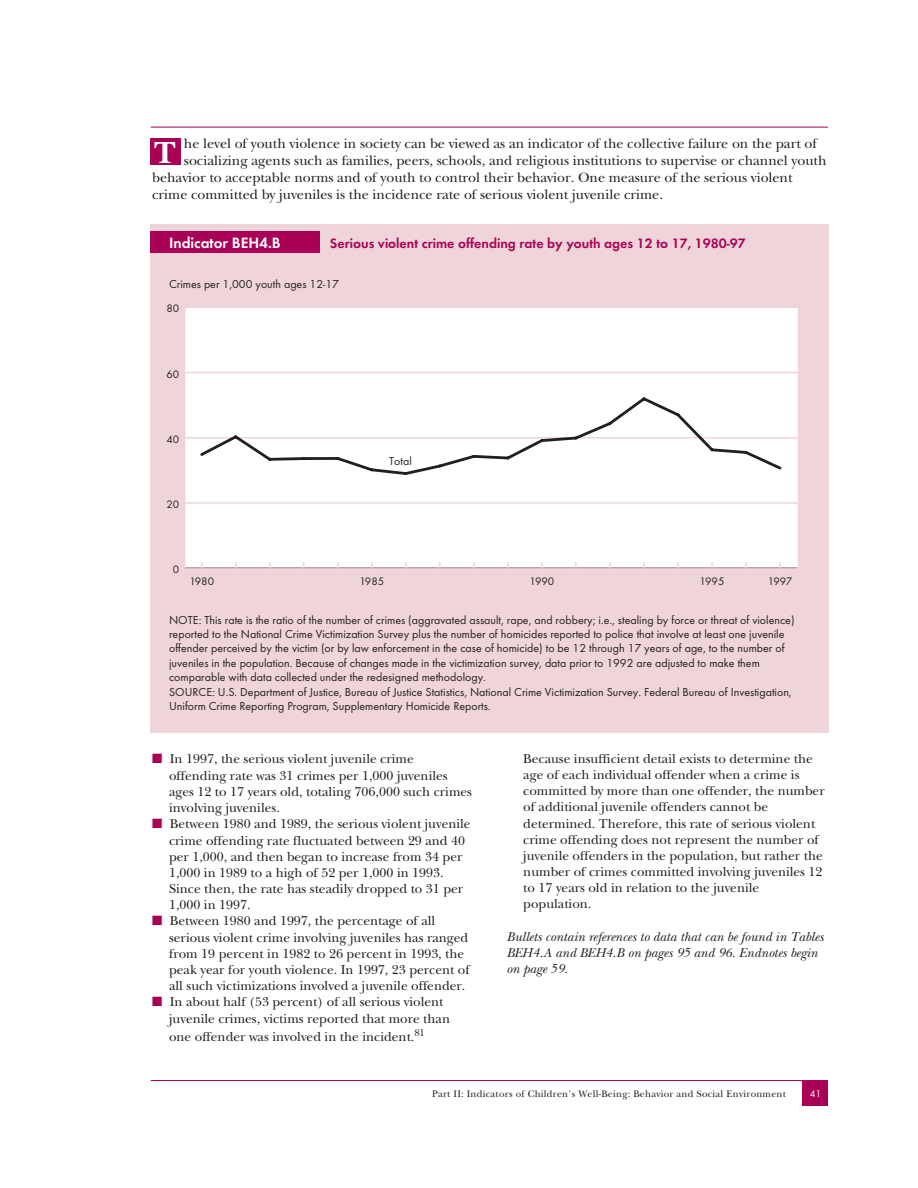
<style>
.page{position:relative;width:918px;height:1188px;background:#fff}
.page>*{position:absolute;margin:0;border:0;box-sizing:border-box;transform-origin:0 0}
.t1{font:700 31.8px "New Baskerville";color:#fff}
.t2{font:600 15.45px "Futura T";color:#fff}
.t3{font:14.1px "New Baskerville";color:#231f20}
.t4{font:600 14.1px "Futura T";color:#a90156}
.t5{font:13.35px/16.2px "New Baskerville";color:#231f20}
.t6{font:italic 13.35px/16px "New Baskerville";color:#231f20}
.t7{font:12px/14.4px "Futura T";color:#231f20}
.t8{font:11.25px "Futura T";color:#231f20}
.t9{font:10.2px "Futura T";color:#fff}
.t10{font:9.9px "New Baskerville";letter-spacing:.025em;color:#231f20}
.s1{color:#a90156}
</style>
<div class="page">
<hr style="left:151px;top:1080px;width:677px;height:1px;background:#a90156">
<div style="left:803px;top:1080px;width:25px;height:26px;background:#a90156"></div>
<hr style="left:151px;top:127px;width:677px;height:1px;background:#a90156">
<div style="left:151px;top:138px;width:30px;height:27px;background:#a90156"></div>
<div style="left:151px;top:225px;width:677px;height:507px;background:#efd4da"></div>
<div style="left:184px;top:307px;width:614px;height:261px;background:#fff;border:1px solid #fff"></div>
<hr style="left:184px;top:307px;width:1px;height:261px;background:#efd4da">
<hr style="left:185px;top:567px;width:616px;height:2px;background:#efd4da">
<hr style="left:185px;top:502px;width:618px;height:2px;background:#efd4da">
<hr style="left:185px;top:437px;width:618px;height:1px;background:#efd4da">
<hr style="left:185px;top:372px;width:621px;height:1px;background:#efd4da">
<hr style="left:185px;top:307px;width:615px;height:1px;background:#efd4da">
<svg style="left:198px;top:397px;width:586px;height:78px"></svg>
<div style="left:151px;top:231px;width:169px;height:22px;background:#a90156"></div>
<h1 class="t1" style="left:154px;top:141px;width:23px">T</h1>
<p class="t3" style="left:184px;top:139px;width:635px">he level of youth violence in society can be viewed as an indicator of the collective failure on the part of</p>
<p class="t3" style="left:184px;top:156px;width:644px">socializing agents such as families, peers, schools, and religious institutions to supervise or channel youth</p>
<p class="t3" style="left:152px;top:173px;width:642px">behavior to acceptable norms and of youth to control their behavior. One measure of the serious violent</p>
<p class="t3" style="left:152px;top:190px;width:512px">crime committed by juveniles is the incidence rate of serious violent juvenile crime.</p>
<p class="t2" style="left:169px;top:236px;width:113px">Indicator BEH4.B</p>
<p class="t4" style="left:330px;top:237px;width:417px">Serious violent crime offending rate by youth ages 12 to 17, 1980-97</p>
<p class="t7" style="left:169px;top:278px;width:171px">Crimes per 1,000 youth ages 12-17</p>
<p class="t8" style="left:166px;top:305px;width:14px">80</p>
<p class="t8" style="left:166px;top:370px;width:14px">60</p>
<p class="t8" style="left:166px;top:435px;width:14px">40</p>
<p class="t8" style="left:166px;top:500px;width:14px">20</p>
<p class="t7" style="left:389px;top:455px;width:24px">Total</p>
<p class="t8" style="left:173px;top:565px;width:8px">0</p>
<p class="t8" style="left:189px;top:577px;width:26px">1980</p>
<p class="t8" style="left:359px;top:577px;width:26px">1985</p>
<p class="t8" style="left:530px;top:577px;width:26px">1990</p>
<p class="t8" style="left:700px;top:577px;width:26px">1995</p>
<p class="t8" style="left:768px;top:577px;width:26px">1997</p>
<p class="t7" style="left:169px;top:614px;width:627px">NOTE: This rate is the ratio of the number of crimes (aggravated assault, rape, and robbery; i.e., stealing by force or threat of violence) reported to the National Crime Victimization Survey plus the number of homicides reported to police that involve at least one juvenile offender perceived by the victim (or by law enforcement in the case of homicide) to be 12 through 17 years of age, to the number of juveniles in the population. Because of changes made in the victimization survey, data prior to 1992 are adjusted to make them comparable with data collected under the redesigned methodology.<br>SOURCE: U.S. Department of Justice, Bureau of Justice Statistics, National Crime Victimization Survey. Federal Bureau of Investigation, Uniform Crime Reporting Program, Supplementary Homicide Reports.</p>
<p class="t5" style="left:169px;top:752px;width:304px;text-indent:-17px"><span class="s1">■</span> In 1997, the serious violent juvenile crime offending rate was 31 crimes per 1,000 juveniles ages 12 to 17 years old, totaling 706,000 such crimes involving juveniles.</p>
<p class="t5" style="left:169px;top:817px;width:303px;text-indent:-17px"><span class="s1">■</span> Between 1980 and 1989, the serious violent juvenile crime offending rate fluctuated between 29 and 40 per 1,000, and then began to increase from 34 per 1,000 in 1989 to a high of 52 per 1,000 in 1993.<br>Since then, the rate has steadily dropped to 31 per 1,000 in 1997.</p>
<p class="t5" style="left:169px;top:914px;width:302px;text-indent:-17px"><span class="s1">■</span> Between 1980 and 1997, the percentage of all serious violent crime involving juveniles has ranged from 19 percent in 1982 to 26 percent in 1993, the peak year for youth violence. In 1997, 23 percent of all such victimizations involved a juvenile offender.</p>
<p class="t5" style="left:169px;top:995px;width:283px;line-height:16.6px;text-indent:-17px"><span class="s1">■</span> In about half (53 percent) of all serious violent juvenile crimes, victims reported that more than</p>
<p class="t5" style="left:169px;top:1030px;width:257px">one offender was involved in the incident.<sup>81</sup></p>
<p class="t5" style="left:523px;top:752px;width:303px">Because insufficient detail exists to determine the age of each individual offender when a crime is committed by more than one offender, the number of additional juvenile offenders cannot be determined. Therefore, this rate of serious violent crime offending does not represent the number of juvenile offenders in the population, but rather the number of crimes committed involving juveniles 12 to 17 years old in relation to the juvenile population.</p>
<p class="t6" style="left:506px;top:930px;width:319px">Bullets contain references to data that can be found in Tables<br>BEH4.A and BEH4.B on pages 95 and 96. Endnotes begin on page 59.</p>
<p class="t10" style="left:432px;top:1090px;width:355px">Part II: Indicators of Children’s Well-Being: Behavior and Social Environment</p>
<p class="t9" style="left:810px;top:1090px;width:13px">41</p>
</div>
